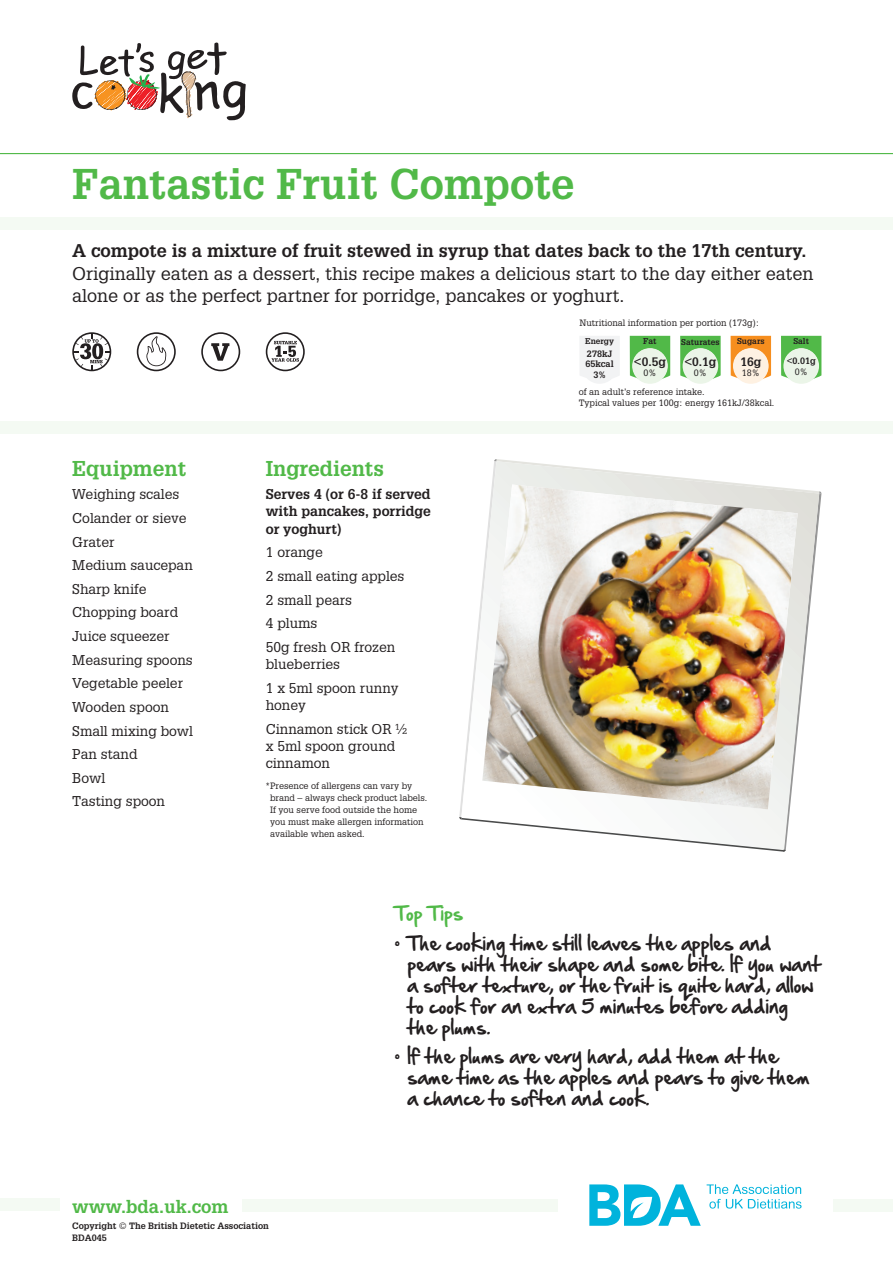
<style>
.page{position:relative;width:893px;height:1263px;background:#fff}
.page>*{position:absolute;margin:0;border:0;box-sizing:border-box;transform-origin:0 0}
.Recipe_Title_Pantone{font:700 42px "Glypha";color:#51b948}
.Recipe_Sub_Title_Pan{font:700 21px "Glypha";color:#51b948}
.t1{font:18px/21px "Hand Of Sean";color:#231f20}
.Recipe_Introduction{font:18px/22.5px "Glypha";color:#231f20}
.t2{font:700 18px "Glypha";color:#51b948}
.t3{font:18px "Hand Of Sean";color:#51b948}
.Recipe_Body_Copy{font:13.8px/17.2px "Glypha";color:#231f20}
.t4{font:700 13.8px/17.2px "Glypha";color:#231f20;text-align:justify}
.t5{font:700 12px "Glypha";color:#231f20}
.t6{font:9px/12px "Glypha";color:#231f20}
.t7{font:700 9px/10.5px "Glypha";color:#231f20}
.t8{font:700 8.25px "Glypha";color:#231f20}
.s1{font-weight:700}
.s2{font-weight:400}
</style>
<div class="page">
<div style="left:0;top:421px;width:893px;height:13px;background:#f4faf3"></div>
<svg style="left:459px;top:459px;width:363px;height:393px"></svg>
<img style="left:482px;top:484px;width:316px;height:325px">
<svg style="left:580px;top:336px;width:40px;height:48px"></svg>
<svg style="left:630px;top:336px;width:40px;height:43px"></svg>
<svg style="left:680px;top:336px;width:41px;height:43px"></svg>
<svg style="left:731px;top:336px;width:40px;height:43px"></svg>
<svg style="left:781px;top:336px;width:40px;height:43px"></svg>
<div style="left:632px;top:348px;width:36px;height:36px;background:#ebf5e8;border-radius:50%"></div>
<div style="left:683px;top:348px;width:35px;height:36px;background:#ebf5e8;border-radius:50%"></div>
<div style="left:733px;top:348px;width:36px;height:36px;background:#fef1e2;border-radius:50%"></div>
<div style="left:783px;top:348px;width:36px;height:36px;background:#ebf5e8;border-radius:50%"></div>
<svg style="left:72px;top:332px;width:39px;height:39px"></svg>
<svg style="left:137px;top:332px;width:39px;height:39px"></svg>
<svg style="left:201px;top:332px;width:39px;height:39px"></svg>
<svg style="left:266px;top:332px;width:39px;height:39px"></svg>
<hr style="left:0;top:153px;width:893px;height:1px;background:#51b948">
<svg style="left:72px;top:43px;width:174px;height:77px"></svg>
<div style="left:0;top:217px;width:893px;height:13px;background:#f4faf3"></div>
<div style="left:0;top:1198px;width:60px;height:13px;background:#f4faf3"></div>
<div style="left:833px;top:1199px;width:60px;height:12px;background:#f4faf3"></div>
<div style="left:242px;top:1199px;width:316px;height:12px;background:#f4faf3"></div>
<svg style="left:589px;top:1184px;width:213px;height:42px"></svg>
<p class="Recipe_Title_Pantone" style="left:72px;top:158px;width:504px">Fantastic Fruit Compote</p>
<p class="Recipe_Introduction" style="left:72px;top:239px;width:743px"><span class="s1">A compote is a mixture of fruit stewed in syrup that dates back to the 17th century.<br></span>Originally eaten as a dessert, this recipe makes a delicious start to the day either eaten alone or as the perfect partner for porridge, pancakes or yoghurt.</p>
<p class="t6" style="left:579px;top:316px;width:181px">Nutritional information per portion (173g):</p>
<p class="t8" style="left:643px;top:336px;width:15px">Fat</p>
<p class="t8" style="left:681px;top:337px;width:40px">Saturates</p>
<p class="t8" style="left:737px;top:336px;width:29px">Sugars</p>
<p class="t8" style="left:793px;top:336px;width:17px">Salt</p>
<p class="t8" style="left:585px;top:336px;width:30px">Energy</p>
<p class="t7" style="left:585px;top:348px;width:30px">278kJ<br>65kcal</p>
<p class="t7" style="left:593px;top:369px;width:14px">3%</p>
<p class="t5" style="left:634px;top:354px;width:34px">&lt;0.5g</p>
<p class="t6" style="left:643px;top:367px;width:15px">0%</p>
<p class="t5" style="left:684px;top:354px;width:34px">&lt;0.1g</p>
<p class="t6" style="left:694px;top:367px;width:15px">0%</p>
<p class="t5" style="left:740px;top:354px;width:22px">16g</p>
<p class="t6" style="left:742px;top:367px;width:20px">18%</p>
<p class="t7" style="left:787px;top:356px;width:31px;text-align:center">&lt;0.01g<br><span class="s2">0%</span></p>
<p class="Recipe_Sub_Title_Pan" style="left:72px;top:455px;width:115px">Equipment</p>
<p class="Recipe_Body_Copy" style="left:72px;top:485px;width:109px">Weighing scales</p>
<p class="Recipe_Body_Copy" style="left:72px;top:509px;width:116px">Colander or sieve</p>
<p class="Recipe_Body_Copy" style="left:72px;top:533px;width:44px">Grater</p>
<p class="Recipe_Body_Copy" style="left:72px;top:556px;width:122px">Medium saucepan</p>
<p class="Recipe_Body_Copy" style="left:72px;top:580px;width:76px">Sharp knife</p>
<p class="Recipe_Body_Copy" style="left:72px;top:603px;width:107px">Chopping board</p>
<p class="Recipe_Body_Copy" style="left:72px;top:627px;width:99px">Juice squeezer</p>
<p class="Recipe_Body_Copy" style="left:72px;top:651px;width:122px">Measuring spoons</p>
<p class="Recipe_Body_Copy" style="left:72px;top:674px;width:112px">Vegetable peeler</p>
<p class="Recipe_Body_Copy" style="left:72px;top:698px;width:98px">Wooden spoon</p>
<p class="Recipe_Body_Copy" style="left:72px;top:722px;width:122px">Small mixing bowl</p>
<p class="Recipe_Body_Copy" style="left:72px;top:745px;width:67px">Pan stand</p>
<p class="Recipe_Body_Copy" style="left:72px;top:769px;width:35px">Bowl</p>
<p class="Recipe_Body_Copy" style="left:72px;top:793px;width:94px">Tasting spoon</p>
<p class="Recipe_Sub_Title_Pan" style="left:266px;top:455px;width:120px">Ingredients</p>
<p class="t4" style="left:266px;top:485px;width:167px">Serves 4 (or 6-8 if served with pancakes, porridge or yoghurt)</p>
<p class="Recipe_Body_Copy" style="left:266px;top:543px;width:59px">1 orange</p>
<p class="Recipe_Body_Copy" style="left:266px;top:567px;width:140px">2 small eating apples</p>
<p class="Recipe_Body_Copy" style="left:266px;top:591px;width:88px">2 small pears</p>
<p class="Recipe_Body_Copy" style="left:266px;top:614px;width:53px">4 plums</p>
<p class="Recipe_Body_Copy" style="left:266px;top:638px;width:131px">50g fresh OR frozen blueberries</p>
<p class="Recipe_Body_Copy" style="left:266px;top:679px;width:134px">1 x 5ml spoon runny honey</p>
<p class="Recipe_Body_Copy" style="left:266px;top:720px;width:143px">Cinnamon stick OR ½ x 5ml spoon ground cinnamon</p>
<p class="t6" style="left:270px;top:779px;width:159px;text-indent:-4px">*Presence of allergens can vary by brand – always check product labels.<br>If you serve food outside the home you must make allergen information available when asked.</p>
<p class="t6" style="left:579px;top:387px;width:197px;line-height:10.5px">of an adult’s reference intake.<br>Typical values per 100g: energy 161kJ/38kcal.</p>
<p class="t3" style="left:395px;top:897px;width:70px">Top Tips</p>
<p class="t1" style="left:407px;top:932px;width:415px;text-indent:-13px">• The cooking time still leaves the apples and pears with their shape and some bite. If you want a softer texture, or the fruit is quite hard, allow to cook for an extra 5 minutes before adding the plums.</p>
<p class="t1" style="left:407px;top:1045px;width:404px;text-indent:-13px">• If the plums are very hard, add them at the same time as the apples and pears to give them a chance to soften and cook.</p>
<p class="t2" style="left:72px;top:1195px;width:158px">www.bda.uk.com</p>
<p class="t7" style="left:72px;top:1219px;width:198px;line-height:12px">Copyright © The British Dietetic Association<br>BDA045</p>
</div>
